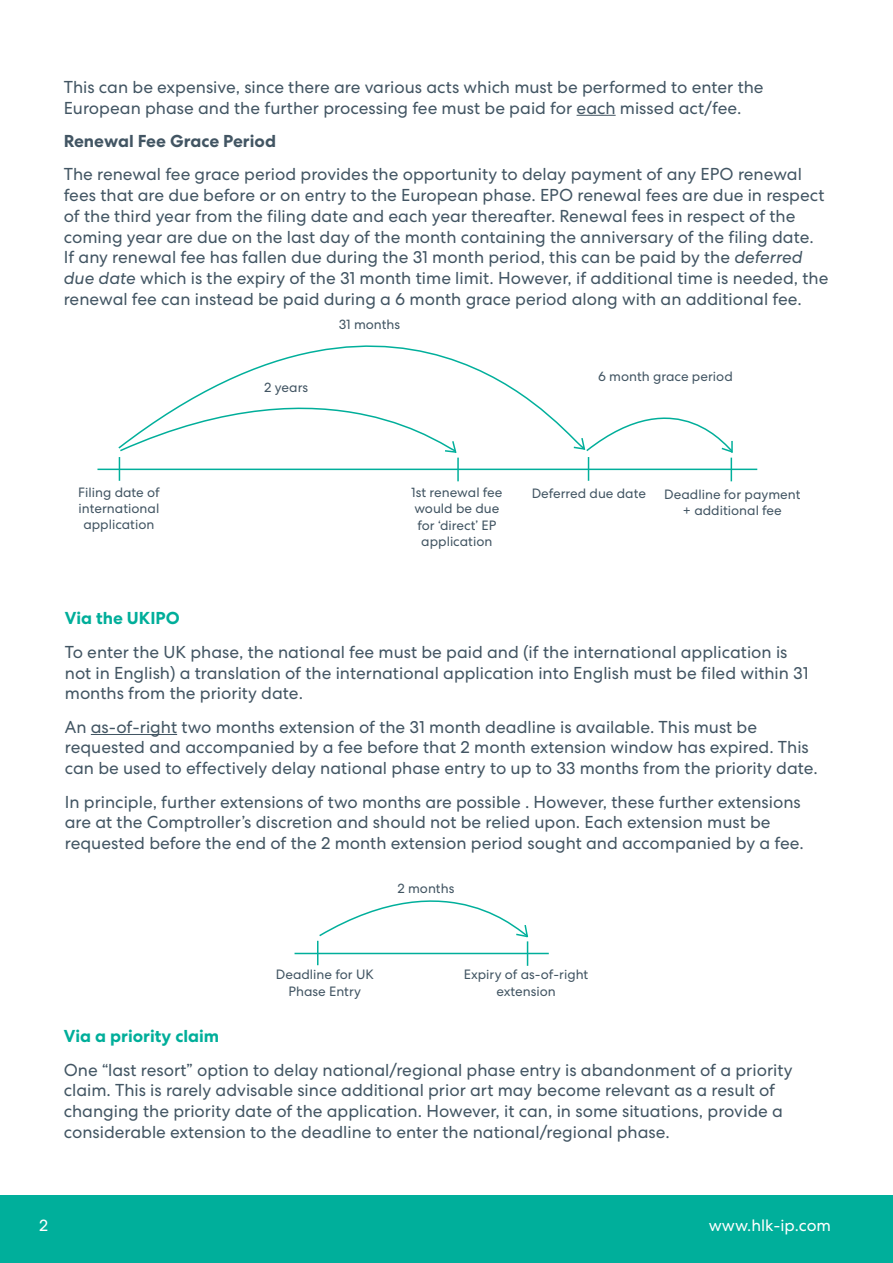
<style>
.page{position:relative;width:893px;height:1263px;background:#fff}
.page>*{position:absolute;margin:0;border:0;box-sizing:border-box;transform-origin:0 0}
.t1{font:17.25px/20.7px "Centra No 2";color:#425563}
.t2{font:700 17.25px "Centra No 2";color:#00ae9a}
.t3{font:700 17.25px "Centra No 2";color:#425563}
.t4{font:16.5px "Centra No 2";color:#fff}
.HL_body_text{font:13.5px/16.2px "Centra No 2";color:#425563;text-align:center}
.s1{font-style:italic}
</style>
<div class="page">
<div style="left:0;top:1195px;width:893px;height:68px;background:#00af9b"></div>
<hr style="left:577px;top:115px;width:39px;height:1px;background:#425563">
<hr style="left:97px;top:469px;width:660px;height:1px;background:#00af9b">
<hr style="left:457px;top:458px;width:2px;height:23px;background:#00af9b">
<svg style="left:296px;top:345px;width:276px;height:93px"></svg>
<svg style="left:118px;top:355px;width:340px;height:126px"></svg>
<svg style="left:572px;top:417px;width:162px;height:64px"></svg>
<hr style="left:91px;top:734px;width:86px;height:1px;background:#425563">
<hr style="left:295px;top:953px;width:254px;height:1px;background:#00af9b">
<svg style="left:317px;top:900px;width:212px;height:66px"></svg>
<p class="t1" style="left:64px;top:77px;width:701px">This can be expensive, since there are various acts which must be performed to enter the<br>European phase and the further processing fee must be paid for each missed act/fee.</p>
<p class="t3" style="left:64px;top:131px;width:214px">Renewal Fee Grace Period</p>
<p class="t1" style="left:64px;top:164px;width:766px">The renewal fee grace period provides the opportunity to delay payment of any EPO renewal fees that are due before or on entry to the European phase. EPO renewal fees are due in respect of the third year from the filing date and each year thereafter. Renewal fees in respect of the coming year are due on the last day of the month containing the anniversary of the filing date.<br>If any renewal fee has fallen due during the 31 month period, this can be paid by the <span class="s1">deferred due date</span> which is the expiry of the 31 month time limit. However, if additional time is needed, the renewal fee can instead be paid during a 6 month grace period along with an additional fee.</p>
<p class="HL_body_text" style="left:264px;top:379px;width:45px">2 years</p>
<p class="HL_body_text" style="left:339px;top:317px;width:63px">31 months</p>
<p class="HL_body_text" style="left:598px;top:368px;width:136px">6 month grace period</p>
<p class="HL_body_text" style="left:78px;top:484px;width:83px">Filing date of international application</p>
<p class="HL_body_text" style="left:411px;top:484px;width:93px">1st renewal fee would be due for ‘direct’ EP application</p>
<p class="HL_body_text" style="left:664px;top:486px;width:138px">Deadline for payment + additional fee</p>
<p class="HL_body_text" style="left:532px;top:485px;width:116px">Deferred due date</p>
<p class="t2" style="left:65px;top:608px;width:117px">Via the UKIPO</p>
<p class="t1" style="left:65px;top:641px;width:745px">To enter the UK phase, the national fee must be paid and (if the international application is not in English) a translation of the international application into English must be filed within 31 months from the priority date.</p>
<p class="t1" style="left:65px;top:716px;width:755px">An as-of-right two months extension of the 31 month deadline is available. This must be requested and accompanied by a fee before that 2 month extension window has expired. This can be used to effectively delay national phase entry to up to 33 months from the priority date.</p>
<p class="t1" style="left:65px;top:791px;width:741px">In principle, further extensions of two months are possible . However, these further extensions are at the Comptroller’s discretion and should not be relied upon. Each extension must be requested before the end of the 2 month extension period sought and accompanied by a fee.</p>
<p class="HL_body_text" style="left:397px;top:880px;width:58px">2 months</p>
<p class="HL_body_text" style="left:276px;top:966px;width:100px">Deadline for UK<br>Phase Entry</p>
<p class="HL_body_text" style="left:464px;top:966px;width:126px">Expiry of as-of-right extension</p>
<p class="t2" style="left:64px;top:1026px;width:157px">Via a priority claim</p>
<p class="t1" style="left:64px;top:1059px;width:730px">One “last resort” option to delay national/regional phase entry is abandonment of a priority claim. This is rarely advisable since additional prior art may become relevant as a result of changing the priority date of the application. However, it can, in some situations, provide a considerable extension to the deadline to enter the national/regional phase.</p>
<p class="t4" style="left:39px;top:1216px;width:10px">2</p>
<p class="t4" style="left:709px;top:1216px;width:124px">www.hlk-ip.com</p>
</div>
